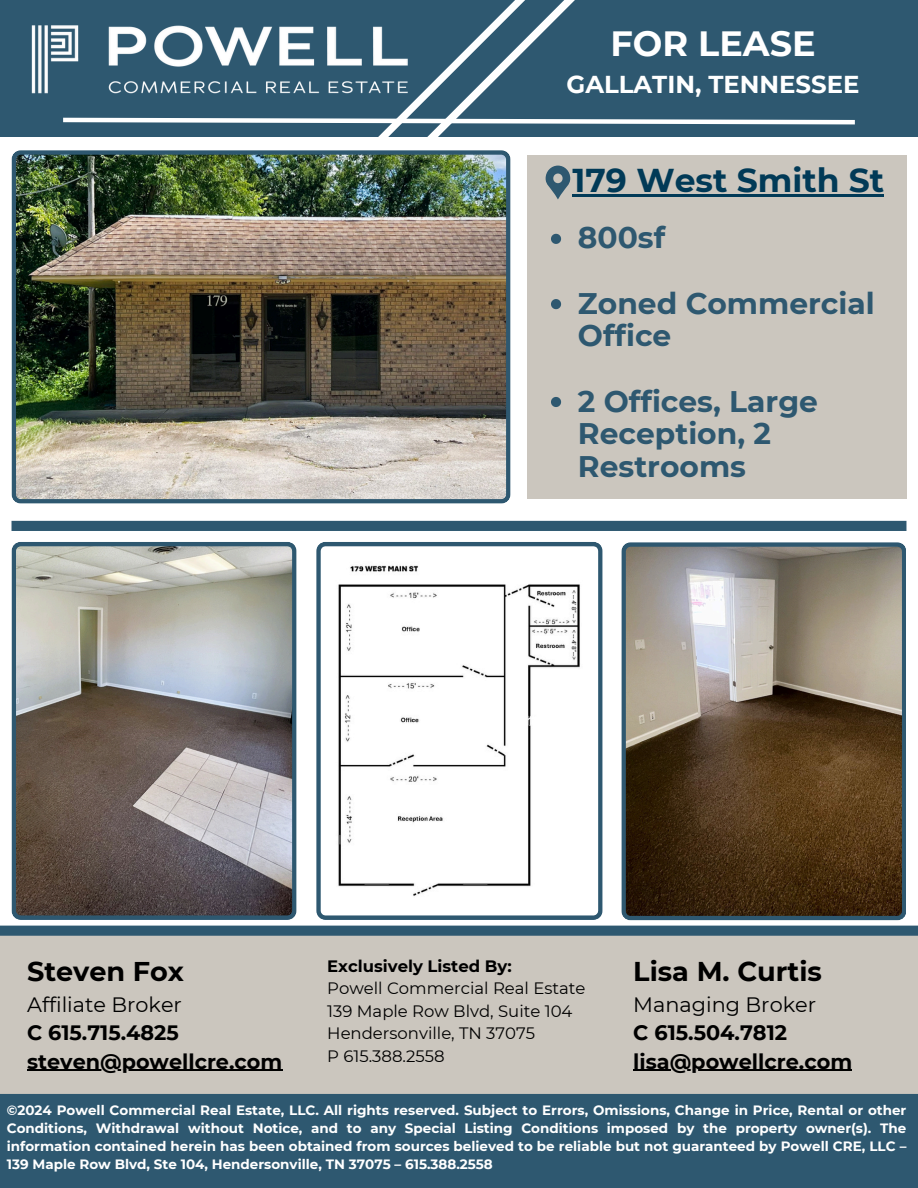
<style>
.page{position:relative;width:918px;height:1188px;background:#fff}
.page>*{position:absolute;margin:0;border:0;box-sizing:border-box;transform-origin:0 0}
.t1{font:700 35.1px "Montserrat";color:#fff}
.t2{font:700 33px "Montserrat";color:#013a57}
.t3{font:700 29.7px/32.7px "Montserrat";color:#2e5870}
.t4{font:700 27.15px "Montserrat";color:#000}
.t5{font:700 24.45px "Montserrat";color:#fff}
.t6{font:20.85px/28.2px "Montserrat";color:#000}
.t7{font:700 20.85px "Montserrat";color:#000}
.t8{font:16.5px/22.5px "Montserrat";color:#000}
.t9{font:700 13.5px/18px "Montserrat";color:#fff;text-align:justify}
.s1{font-weight:700}
</style>
<div class="page">
<img style="left:12px;top:150px;width:499px;height:353px">
<div style="left:0;top:1102px;width:918px;height:86px;background:#2e5870"></div>
<div style="left:0;top:0;width:918px;height:137px;background:#2e5870"></div>
<img style="left:31px;top:25px;width:28px;height:69px">
<svg style="left:59px;top:0;width:796px;height:137px"></svg>
<div style="left:0;top:936px;width:918px;height:163px;background:#cbc6be"></div>
<div style="left:12px;top:521px;width:894px;height:10px;background:#2e5870"></div>
<div style="left:0;top:926px;width:918px;height:10px;background:#2e5870"></div>
<svg style="left:12px;top:542px;width:284px;height:378px;background:#8b8785"></svg>
<div style="left:527px;top:155px;width:379px;height:344px;background:#cbc6be"></div>
<div style="left:0;top:1094px;width:918px;height:10px;background:#2e5870"></div>
<svg style="left:546px;top:166px;width:24px;height:33px"></svg>
<hr style="left:27px;top:1070px;width:255px;height:1px;background:#000">
<hr style="left:633px;top:1070px;width:219px;height:1px;background:#000">
<svg style="left:551px;top:234px;width:10px;height:10px"></svg>
<svg style="left:551px;top:299px;width:10px;height:10px"></svg>
<svg style="left:551px;top:397px;width:10px;height:10px"></svg>
<hr style="left:573px;top:194px;width:311px;height:2px;background:#013a57">
<svg style="left:621px;top:542px;width:285px;height:378px;background:#706351"></svg>
<svg style="left:316px;top:542px;width:287px;height:378px"></svg>
<h3 class="t1" style="left:611px;top:22px;width:207px">FOR LEASE</h3>
<h3 class="t5" style="left:567px;top:69px;width:294px">GALLATIN, TENNESSEE</h3>
<h4 class="t2" style="left:573px;top:160px;width:313px">179 West Smith St</h4>
<p class="t3" style="left:578px;top:221px;width:89px">800sf</p>
<p class="t3" style="left:578px;top:287px;width:298px">Zoned Commercial<br>Office</p>
<h1 class="t3" style="left:578px;top:385px;width:242px">2 Offices, Large<br>Reception, 2<br>Restrooms</h1>
<p class="t4" style="left:27px;top:954px;width:158px">Steven Fox</p>
<p class="t6" style="left:27px;top:991px;width:156px">Affiliate Broker<br><span class="s1">C 615.715.4825</span></p>
<p class="t7" style="left:27px;top:1048px;width:257px">steven@powellcre.com</p>
<h4 class="t8" style="left:327px;top:955px;width:260px"><span class="s1">Exclusively Listed By:<br></span>Powell Commercial Real Estate<br>139 Maple Row Blvd, Suite 104<br>Hendersonville, TN 37075<br>P 615.388.2558</h4>
<p class="t4" style="left:633px;top:954px;width:190px">Lisa M. Curtis</p>
<p class="t6" style="left:633px;top:991px;width:184px">Managing Broker<br><span class="s1">C 615.504.7812</span></p>
<p class="t7" style="left:633px;top:1048px;width:220px">lisa@powellcre.com</p>
<h5 class="t9" style="left:7px;top:1101px;width:901px">©2024 Powell Commercial Real Estate, LLC. All rights reserved. Subject to Errors, Omissions, Change in Price, Rental or other Conditions, Withdrawal without Notice, and to any Special Listing Conditions imposed by the property owner(s). The information contained herein has been obtained from sources believed to be reliable but not guaranteed by Powell CRE, LLC – 139 Maple Row Blvd, Ste 104, Hendersonville, TN 37075 – 615.388.2558</h5>
</div>
